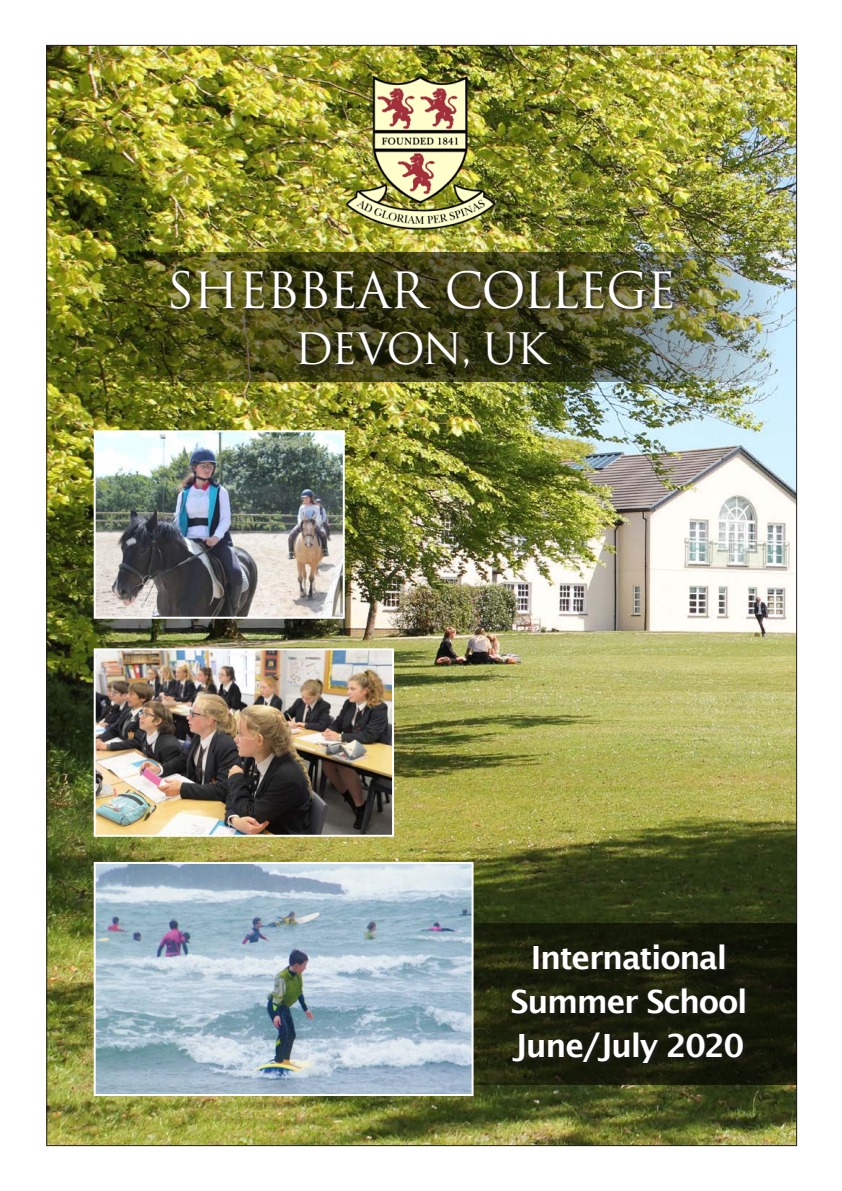
<style>
.page{position:relative;width:842px;height:1191px;background:#fff}
.page>*{position:absolute;margin:0;border:0;box-sizing:border-box;transform-origin:0 0}
.t1{font:48.6px "Trajan Pro";letter-spacing:-.03em;color:#fff}
.t2{font:42.2px "Trajan Pro";letter-spacing:-.035em;color:#fff}
.t3{font:600 32px "Lucida Sans";letter-spacing:-.04em;color:#fff}
</style>
<div class="page">
<img style="left:48px;top:47px;width:747px;height:1097px">
<img style="left:47px;top:252px;width:750px;height:130px">
<svg style="left:46px;top:923px;width:751px;height:162px"></svg>
<div style="left:170px;top:270px;width:507px;height:102px;background:#231f20;opacity:.85"></div>
<img style="left:337px;top:67px;width:165px;height:175px">
<div style="left:512px;top:944px;width:237px;height:122px;background:#231f20;opacity:.75"></div>
<img style="left:97px;top:433px;width:245px;height:183px">
<div style="left:94px;top:430px;width:251px;height:189px;border:2px solid #fff"></div>
<img style="left:97px;top:651px;width:294px;height:182px">
<div style="left:94px;top:648px;width:300px;height:188px;border:2px solid #fff"></div>
<img style="left:97px;top:865px;width:373px;height:228px">
<div style="left:94px;top:862px;width:379px;height:234px;border:2px solid #fff"></div>
<p class="t1" style="left:167px;top:260px;width:511px">SHEBBEAR COLLEGE</p>
<p class="t2" style="left:294px;top:322px;width:255px">DEVON, UK</p>
<p class="t3" style="left:531px;top:939px;width:198px">International</p>
<p class="t3" style="left:510px;top:983px;width:239px">Summer School</p>
<p class="t3" style="left:514px;top:1027px;width:232px">June/July 2020</p>
</div>
